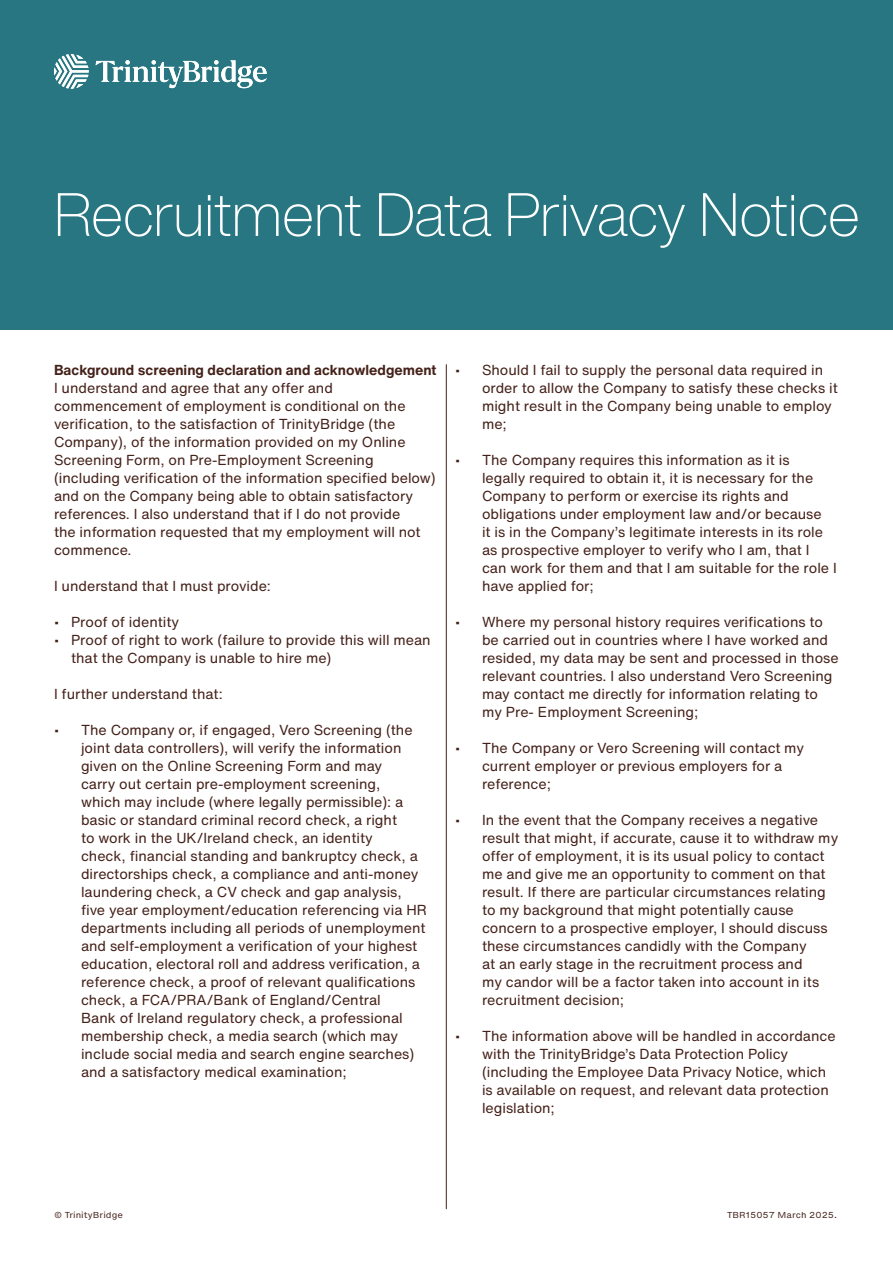
<style>
.page{position:relative;width:893px;height:1263px;background:#fff}
.page>*{position:absolute;margin:0;border:0;box-sizing:border-box;transform-origin:0 0}
._48_51pt_Cover_Header{font:200 60px "Helvetica Now Display";letter-spacing:-.005em;color:#fff}
._8_5_10pt_Body_copy{font:14.25px/18px "Helvetica Now Text";color:#442119}
._8_5_10pt_Body_copy-2{font:700 14.25px "Helvetica Now Text";color:#442119}
._5_5_6pt_Legal_copy{font:8.25px "Helvetica Now Micro";color:#442119}
</style>
<div class="page">
<div style="left:0;top:0;width:893px;height:330px;background:#287681"></div>
<hr style="left:446px;top:365px;width:1px;height:844px;background:#442119">
<svg style="left:96px;top:60px;width:171px;height:28px"></svg>
<svg style="left:54px;top:54px;width:35px;height:35px"></svg>
<p class="_48_51pt_Cover_Header" style="left:54px;top:174px;width:807px">Recruitment Data Privacy Notice</p>
<p class="_8_5_10pt_Body_copy-2" style="left:54px;top:360px;width:384px">Background screening declaration and acknowledgement</p>
<p class="_8_5_10pt_Body_copy" style="left:54px;top:379px;width:383px">I understand and agree that any offer and commencement of employment is conditional on the verification, to the satisfaction of TrinityBridge (the Company), of the information provided on my Online Screening Form, on Pre-Employment Screening (including verification of the information specified below) and on the Company being able to obtain satisfactory references. I also understand that if I do not provide<br>the information requested that my employment will not commence.</p>
<p class="_8_5_10pt_Body_copy" style="left:54px;top:577px;width:218px">I understand that I must provide:</p>
<p class="_8_5_10pt_Body_copy" style="left:54px;top:613px;width:127px">• Proof of identity</p>
<p class="_8_5_10pt_Body_copy" style="left:71px;top:631px;width:361px;text-indent:-17px">• Proof of right to work (failure to provide this will mean that the Company is unable to hire me)</p>
<p class="_8_5_10pt_Body_copy" style="left:54px;top:685px;width:170px">I further understand that:</p>
<p class="_8_5_10pt_Body_copy" style="left:81px;top:721px;width:347px;text-indent:-27px">• The Company or, if engaged, Vero Screening (the joint data controllers), will verify the information given on the Online Screening Form and may<br>carry out certain pre-employment screening,<br>which may include (where legally permissible): a basic or standard criminal record check, a right<br>to work in the UK/Ireland check, an identity<br>check, financial standing and bankruptcy check, a directorships check, a compliance and anti-money laundering check, a CV check and gap analysis, five year employment/education referencing via HR departments including all periods of unemployment and self-employment a verification of your highest education, electoral roll and address verification, a reference check, a proof of relevant qualifications check, a FCA/PRA/Bank of England/Central<br>Bank of Ireland regulatory check, a professional membership check, a media search (which may include social media and search engine searches) and a satisfactory medical examination;</p>
<p class="_8_5_10pt_Body_copy" style="left:482px;top:361px;width:357px;text-indent:-27px">• Should I fail to supply the personal data required in order to allow the Company to satisfy these checks it might result in the Company being unable to employ me;</p>
<p class="_8_5_10pt_Body_copy" style="left:482px;top:451px;width:356px;text-indent:-27px">• The Company requires this information as it is<br>legally required to obtain it, it is necessary for the Company to perform or exercise its rights and obligations under employment law and/or because<br>it is in the Company’s legitimate interests in its role as prospective employer to verify who I am, that I can work for them and that I am suitable for the role I have applied for;</p>
<p class="_8_5_10pt_Body_copy" style="left:482px;top:613px;width:358px;text-indent:-27px">• Where my personal history requires verifications to be carried out in countries where I have worked and resided, my data may be sent and processed in those relevant countries. I also understand Vero Screening may contact me directly for information relating to my Pre- Employment Screening;</p>
<p class="_8_5_10pt_Body_copy" style="left:482px;top:739px;width:324px;text-indent:-27px">• The Company or Vero Screening will contact my current employer or previous employers for a reference;</p>
<p class="_8_5_10pt_Body_copy" style="left:482px;top:811px;width:358px;text-indent:-27px">• In the event that the Company receives a negative result that might, if accurate, cause it to withdraw my offer of employment, it is its usual policy to contact me and give me an opportunity to comment on that result. If there are particular circumstances relating to my background that might potentially cause concern to a prospective employer, I should discuss these circumstances candidly with the Company<br>at an early stage in the recruitment process and<br>my candor will be a factor taken into account in its recruitment decision;</p>
<p class="_8_5_10pt_Body_copy" style="left:482px;top:1027px;width:355px;text-indent:-27px">• The information above will be handled in accordance with the TrinityBridge’s Data Protection Policy (including the Employee Data Privacy Notice, which is available on request, and relevant data protection legislation;</p>
<p class="_5_5_6pt_Legal_copy" style="left:54px;top:1209px;width:71px">© TrinityBridge</p>
<p class="_5_5_6pt_Legal_copy" style="left:727px;top:1209px;width:111px">TBR15057 March 2025.</p>
</div>
